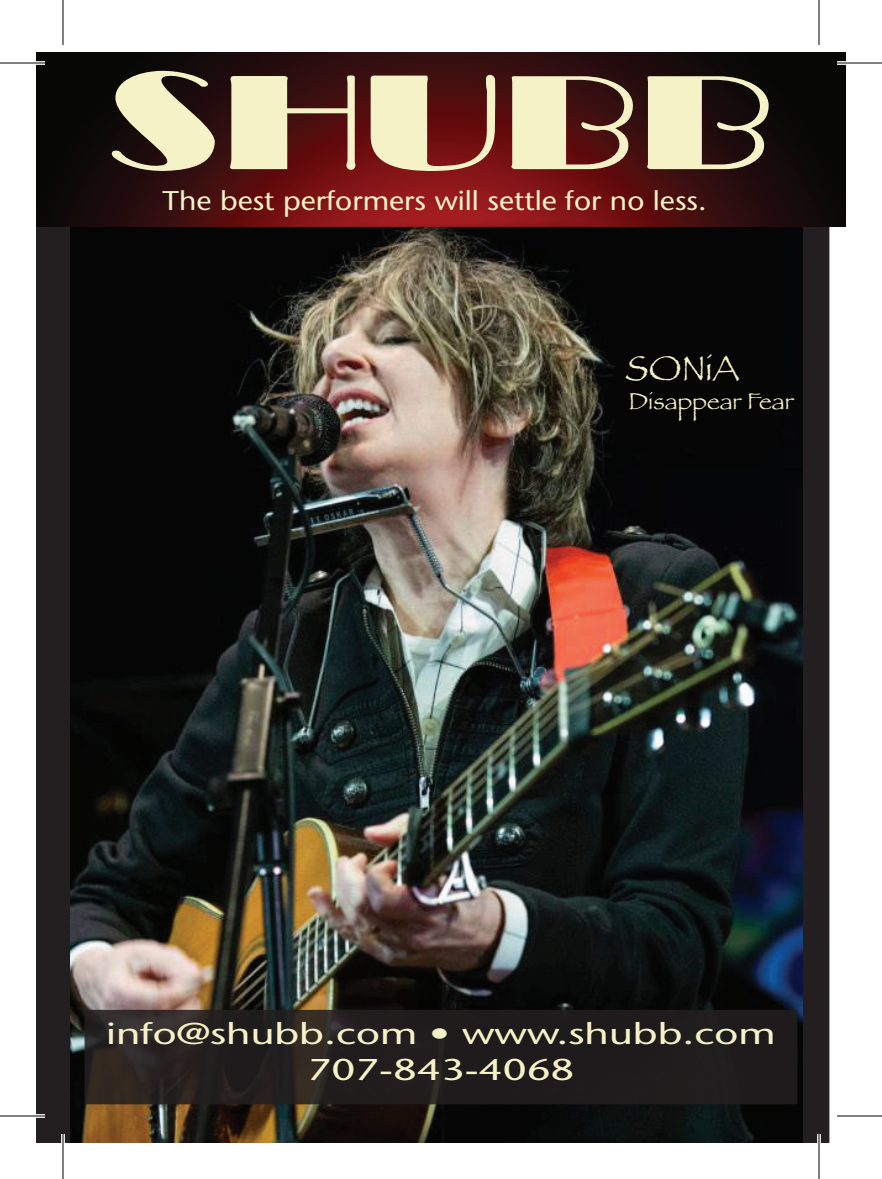
<style>
.page{position:relative;width:882px;height:1179px;background:#fff}
.page>*{position:absolute;margin:0;border:0;box-sizing:border-box;transform-origin:0 0}
.t1{font:120px "Broadway";color:#f5f2c8;scale:1.4 1}
.t2{font:36px "Papyrus";color:#f5f2c8}
.t3{font:30px/36px "Stone Sans";color:#f5f2c8;text-align:center;scale:1.39 1}
.t4{font:27px "Stone Sans";color:#f5f2c8;scale:1.1 1}
.t5{font:24px "Papyrus";color:#f5f2c8}
</style>
<div class="page">
<div style="left:38px;top:106px;width:790px;height:1036px;background:#231f20"></div>
<img style="left:70px;top:226px;width:732px;height:917px">
<img style="left:36px;top:52px;width:810px;height:174px">
<svg style="left:89px;top:1014px;width:704px;height:86px"></svg>
<div style="left:85px;top:1010px;width:712px;height:94px;border:3px solid #231f20"></div>
<div style="left:113px;top:1025px;width:695px;height:89px;background:#231f20;opacity:.75"></div>
<svg style="left:36px;top:61px;width:9px;height:4px"></svg>
<svg style="left:837px;top:61px;width:9px;height:4px"></svg>
<svg style="left:36px;top:1114px;width:9px;height:4px"></svg>
<svg style="left:61px;top:1134px;width:4px;height:9px"></svg>
<svg style="left:817px;top:1134px;width:4px;height:9px"></svg>
<hr style="left:0;top:62px;width:45px;height:2px;background:#000">
<hr style="left:837px;top:62px;width:45px;height:2px;background:#000">
<hr style="left:0;top:1115px;width:45px;height:2px;background:#000">
<hr style="left:837px;top:1115px;width:45px;height:2px;background:#000">
<hr style="left:62px;top:0;width:2px;height:45px;background:#000">
<hr style="left:62px;top:1134px;width:2px;height:45px;background:#000">
<hr style="left:818px;top:0;width:2px;height:45px;background:#000">
<hr style="left:818px;top:1134px;width:2px;height:45px;background:#000">
<h1 class="t1" style="left:104px;top:57px;width:480px">SHUBB</h1>
<p class="t4" style="left:163px;top:184px;width:496px">The best performers will settle for no less.</p>
<p class="t2" style="left:626px;top:347px;width:115px">SONiA</p>
<p class="t5" style="left:628px;top:387px;width:167px">Disappear Fear</p>
<p class="t3" style="left:106px;top:1015px;width:483px">info@shubb.com • www.shubb.com<br>707-843-4068</p>
</div>
